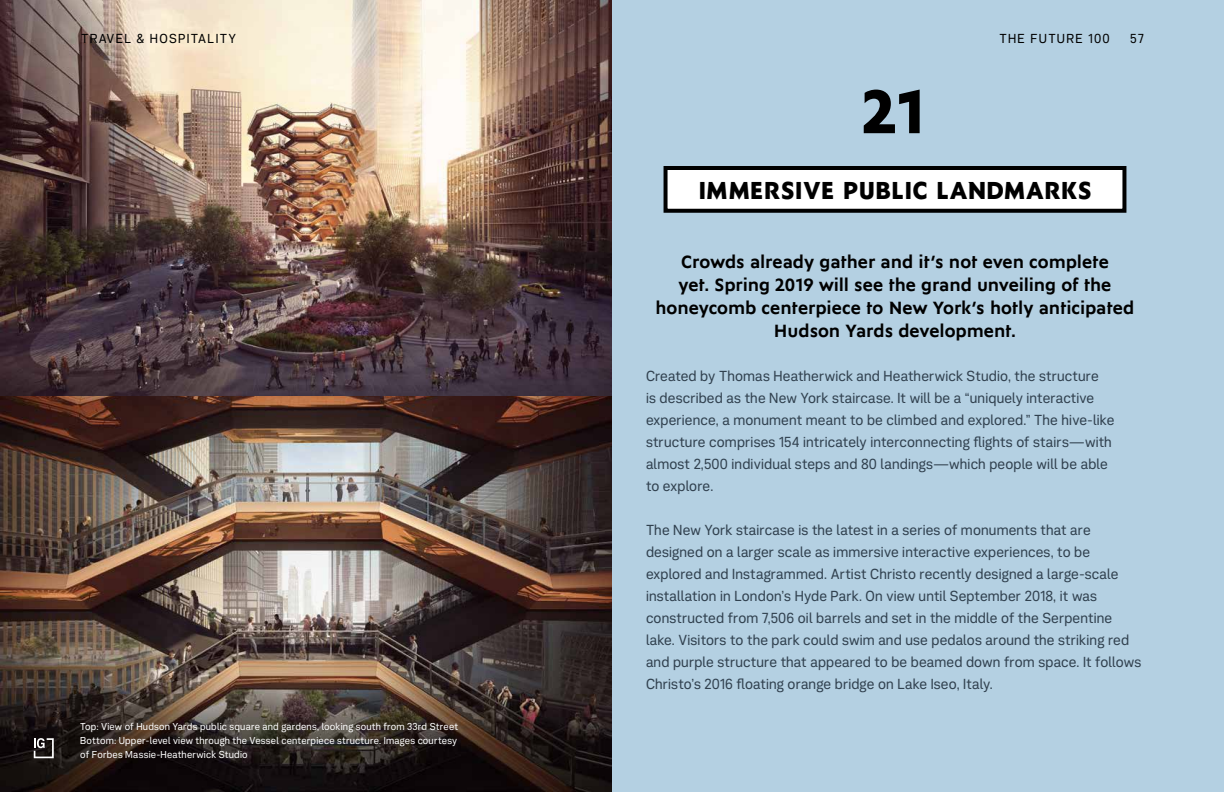
<style>
.page{position:relative;width:1224px;height:792px;background:#fff}
.page>*{position:absolute;margin:0;border:0;box-sizing:border-box;transform-origin:0 0}
.t1{font:800 62.3px "Ysans Std";color:#000}
.t2{font:800 25px "Ysans Std";letter-spacing:-.005em;color:#000}
.t3{font:700 18px/23px "Ysans Std";letter-spacing:-.005em;color:#000;text-align:center}
.t4{font:14.5px/22px "Thompson Modern";letter-spacing:.01em;color:#31414f}
.t5{font:13px "Thompson Modern";letter-spacing:.1em;color:#000}
.t6{font:10px/14px "Thompson Modern";letter-spacing:.02em;color:#fff;text-align:justify}
</style>
<div class="page">
<div style="left:612px;top:0;width:612px;height:792px;background:#b4d0e2"></div>
<img style="left:0;top:0;width:612px;height:792px">
<svg style="left:34px;top:738px;width:20px;height:20px"></svg>
<div style="left:666px;top:168px;width:458px;height:43px;background:#fff"></div>
<div style="left:664px;top:166px;width:462px;height:47px;border:4px solid #000"></div>
<p class="t5" style="left:81px;top:31px;width:157px">TRAVEL &amp; HOSPITALITY</p>
<p class="t6" style="left:80px;top:720px;width:379px">Top: View of Hudson Yards public square and gardens, looking south from 33rd Street Bottom: Upper-level view through the Vessel centerpiece structure. Images courtesy of Forbes Massie-Heatherwick Studio</p>
<h1 class="t1" style="left:860px;top:78px;width:71px">21</h1>
<p class="t5" style="left:999px;top:31px;width:112px">THE FUTURE 100</p>
<p class="t5" style="left:1130px;top:31px;width:15px">57</p>
<h2 class="t2" style="left:698px;top:177px;width:395px">IMMERSIVE PUBLIC LANDMARKS</h2>
<p class="t3" style="left:656px;top:251px;width:480px">Crowds already gather and it’s not even complete<br>yet. Spring 2019 will see the grand unveiling of the honeycomb centerpiece to New York’s hotly anticipated Hudson Yards development.</p>
<p class="t4" style="left:646px;top:365px;width:470px">Created by Thomas Heatherwick and Heatherwick Studio, the structure<br>is described as the New York staircase. It will be a “uniquely interactive experience, a monument meant to be climbed and explored.” The hive-like structure comprises 154 intricately interconnecting flights of stairs—with almost 2,500 individual steps and 80 landings—which people will be able to explore.</p>
<p class="t4" style="left:646px;top:519px;width:497px">The New York staircase is the latest in a series of monuments that are designed on a larger scale as immersive interactive experiences, to be explored and Instagrammed. Artist Christo recently designed a large-scale installation in London’s Hyde Park. On view until September 2018, it was constructed from 7,506 oil barrels and set in the middle of the Serpentine lake. Visitors to the park could swim and use pedalos around the striking red and purple structure that appeared to be beamed down from space. It follows Christo’s 2016 floating orange bridge on Lake Iseo, Italy.</p>
</div>
